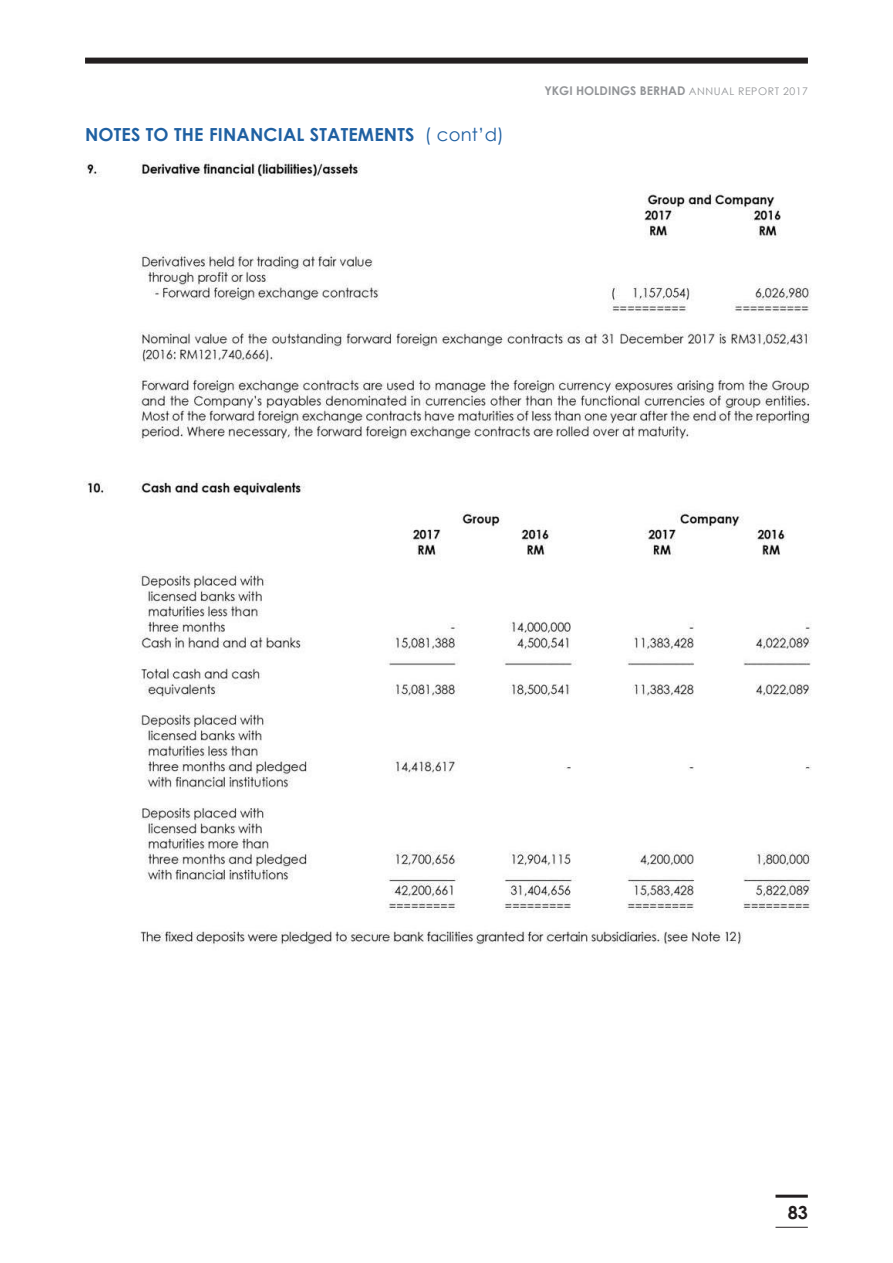
<style>
.page{position:relative;width:893px;height:1263px;background:#fff}
.page>*{position:absolute;margin:0;border:0;box-sizing:border-box;transform-origin:0 0}
.t1{font:700 18px "Century Gothic";letter-spacing:.01em;color:#1f60a2}
.t2{font:700 18px "Century Gothic";color:#231f20}
.t3{font:700 12px "Century Gothic";color:#939598}
.s1{font-weight:400}
.s2{font-weight:400;font-size:10.5px}
</style>
<div class="page">
<div style="left:85px;top:58px;width:723px;height:6px;background:#231f20"></div>
<img style="left:84px;top:159px;width:728px;height:786px">
<hr style="left:775px;top:1227px;width:33px;height:1px;background:#231f20">
<hr style="left:775px;top:1195px;width:33px;height:3px;background:#231f20">
<p class="t1" style="left:85px;top:123px;width:420px">NOTES TO THE FINANCIAL STATEMENTS <span class="s1">( cont’d)</span></p>
<p class="t3" style="left:544px;top:83px;width:265px">YKGI HOLDINGS BERHAD <span class="s2">ANNUAL REPORT 2017</span></p>
<p class="t2" style="left:788px;top:1201px;width:22px">83</p>
</div>
